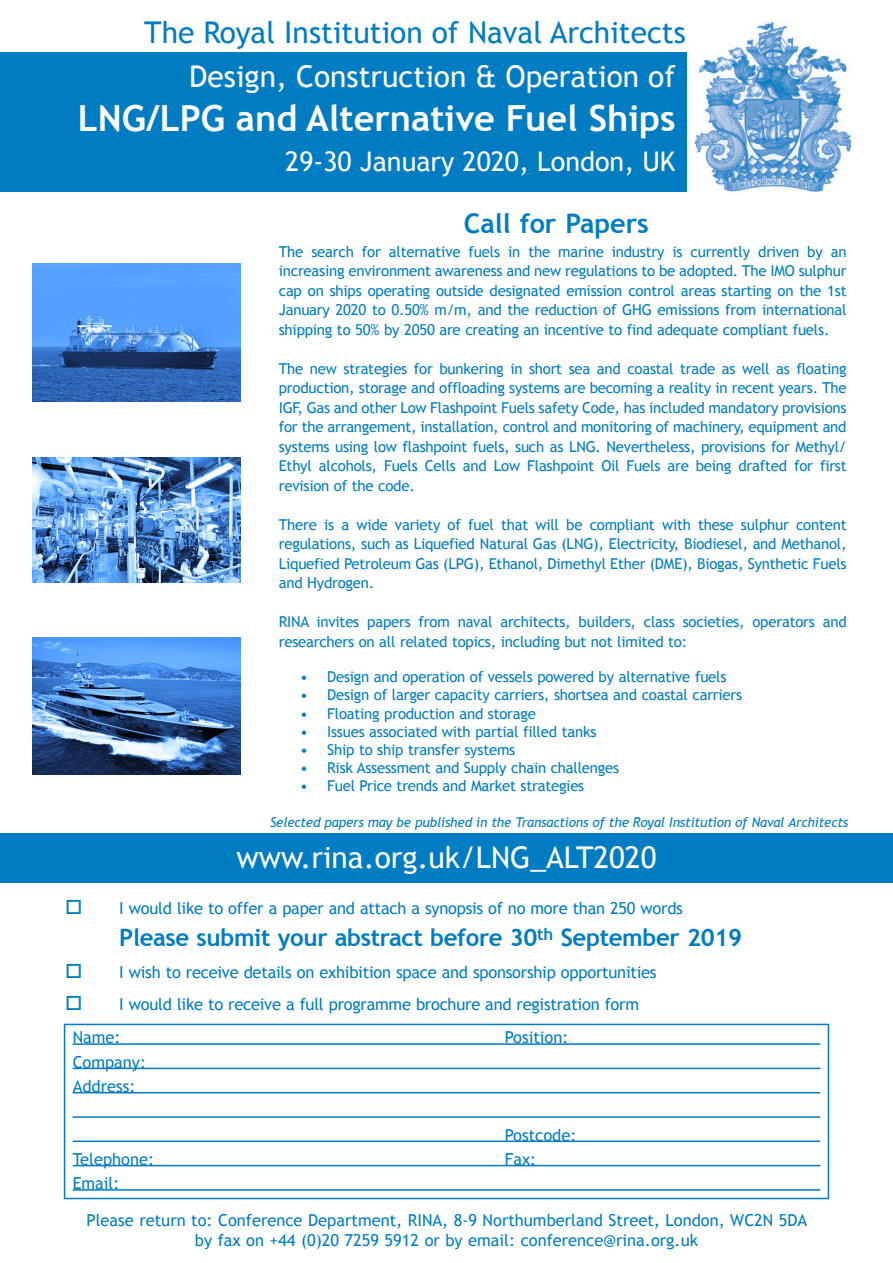
<style>
.page{position:relative;width:893px;height:1263px;background:#fff}
.page>*{position:absolute;margin:0;border:0;box-sizing:border-box;transform-origin:0 0}
.t1{font:700 36px "Trebuchet MS";color:#fff}
.t2{font:30px "Trebuchet MS";color:#fff}
.t3{font:30px "Trebuchet MS";color:#007cc2}
.t4{font:27px "Trebuchet MS";color:#fff}
.t5{font:700 27px "Trebuchet MS";color:#007cc2}
.t6{font:700 24px "Trebuchet MS";letter-spacing:-.015em;color:#007cc2}
.t7{font:16.5px "Trebuchet MS";letter-spacing:-.015em;color:#007cc2}
.t8{font:15px/19.5px "Trebuchet MS";letter-spacing:-.015em;color:#007cc2;text-align:justify}
.t9{font:italic 13.5px "Trebuchet MS";letter-spacing:-.015em;color:#007cc2}
</style>
<div class="page">
<hr style="left:73px;top:1043px;width:747px;height:2px;background:#007cc2">
<hr style="left:73px;top:1068px;width:747px;height:1px;background:#007cc2">
<hr style="left:73px;top:1092px;width:747px;height:1px;background:#007cc2">
<hr style="left:73px;top:1116px;width:747px;height:2px;background:#007cc2">
<hr style="left:73px;top:1140px;width:747px;height:2px;background:#007cc2">
<hr style="left:73px;top:1165px;width:747px;height:1px;background:#007cc2">
<hr style="left:73px;top:1189px;width:747px;height:2px;background:#007cc2">
<div style="left:64px;top:1024px;width:765px;height:175px;border:2px solid #007cc2"></div>
<img style="left:694px;top:21px;width:156px;height:171px">
<div style="left:0;top:52px;width:686px;height:140px;background:#007cc2"></div>
<div style="left:0;top:833px;width:893px;height:49px;background:#007cc2"></div>
<img style="left:33px;top:638px;width:208px;height:136px">
<img style="left:33px;top:457px;width:208px;height:125px">
<img style="left:33px;top:264px;width:208px;height:137px">
<p class="t3" style="left:144px;top:15px;width:543px">The Royal Institution of Naval Architects</p>
<p class="t2" style="left:189px;top:59px;width:488px">Design, Construction &amp; Operation of</p>
<p class="t1" style="left:78px;top:95px;width:599px">LNG/LPG and Alternative Fuel Ships</p>
<p class="t4" style="left:285px;top:145px;width:392px">29-30 January 2020, London, UK</p>
<p class="t5" style="left:464px;top:207px;width:186px">Call for Papers</p>
<p class="t8" style="left:279px;top:242px;width:569px">The search for alternative fuels in the marine industry is currently driven by an increasing environment awareness and new regulations to be adopted. The IMO sulphur cap on ships operating outside designated emission control areas starting on the 1st January 2020 to 0.50% m/m, and the reduction of GHG emissions from international shipping to 50% by 2050 are creating an incentive to find adequate compliant fuels.</p>
<p class="t8" style="left:279px;top:359px;width:569px">The new strategies for bunkering in short sea and coastal trade as well as floating production, storage and offloading systems are becoming a reality in recent years. The IGF, Gas and other Low Flashpoint Fuels safety Code, has included mandatory provisions for the arrangement, installation, control and monitoring of machinery, equipment and systems using low flashpoint fuels, such as LNG. Nevertheless, provisions for Methyl/ Ethyl alcohols, Fuels Cells and Low Flashpoint Oil Fuels are being drafted for first revision of the code.</p>
<p class="t8" style="left:279px;top:515px;width:569px">There is a wide variety of fuel that will be compliant with these sulphur content regulations, such as Liquefied Natural Gas (LNG), Electricity, Biodiesel, and Methanol, Liquefied Petroleum Gas (LPG), Ethanol, Dimethyl Ether (DME), Biogas, Synthetic Fuels and Hydrogen.</p>
<p class="t8" style="left:279px;top:612px;width:569px">RINA invites papers from naval architects, builders, class societies, operators and researchers on all related topics, including but not limited to:</p>
<p class="t8" style="left:300px;top:668px;width:428px">• Design and operation of vessels powered by alternative fuels</p>
<p class="t8" style="left:300px;top:686px;width:444px">• Design of larger capacity carriers, shortsea and coastal carriers</p>
<p class="t8" style="left:300px;top:704px;width:237px">• Floating production and storage</p>
<p class="t8" style="left:300px;top:722px;width:298px">• Issues associated with partial filled tanks</p>
<p class="t8" style="left:300px;top:740px;width:217px">• Ship to ship transfer systems</p>
<p class="t8" style="left:300px;top:758px;width:321px">• Risk Assessment and Supply chain challenges</p>
<p class="t8" style="left:300px;top:776px;width:286px">• Fuel Price trends and Market strategies</p>
<p class="t9" style="left:270px;top:814px;width:580px">Selected papers may be published in the Transactions of the Royal Institution of Naval Architects</p>
<p class="t2" style="left:237px;top:839px;width:421px">www.rina.org.uk/LNG_ALT2020</p>
<p class="t7" style="left:65px;top:898px;width:619px">□ I would like to offer a paper and attach a synopsis of no more than 250 words</p>
<p class="t6" style="left:119px;top:922px;width:624px">Please submit your abstract before 30<sup>th</sup> September 2019</p>
<p class="t7" style="left:65px;top:962px;width:593px">□ I wish to receive details on exhibition space and sponsorship opportunities</p>
<p class="t7" style="left:65px;top:994px;width:575px">□ I would like to receive a full programme brochure and registration form</p>
<p class="t7" style="left:73px;top:1028px;width:49px">Name:</p>
<p class="t7" style="left:505px;top:1028px;width:65px">Position:</p>
<p class="t7" style="left:73px;top:1052px;width:75px">Company:</p>
<p class="t7" style="left:73px;top:1076px;width:64px">Address:</p>
<p class="t7" style="left:505px;top:1125px;width:73px">Postcode:</p>
<p class="t7" style="left:73px;top:1149px;width:83px">Telephone:</p>
<p class="t7" style="left:505px;top:1149px;width:33px">Fax:</p>
<p class="t7" style="left:73px;top:1173px;width:48px">Email:</p>
<p class="t7" style="left:86px;top:1211px;width:722px">Please return to: Conference Department, RINA, 8-9 Northumberland Street, London, WC2N 5DA</p>
<p class="t7" style="left:195px;top:1231px;width:504px">by fax on +44 (0)20 7259 5912 or by email: conference@rina.org.uk</p>
</div>
